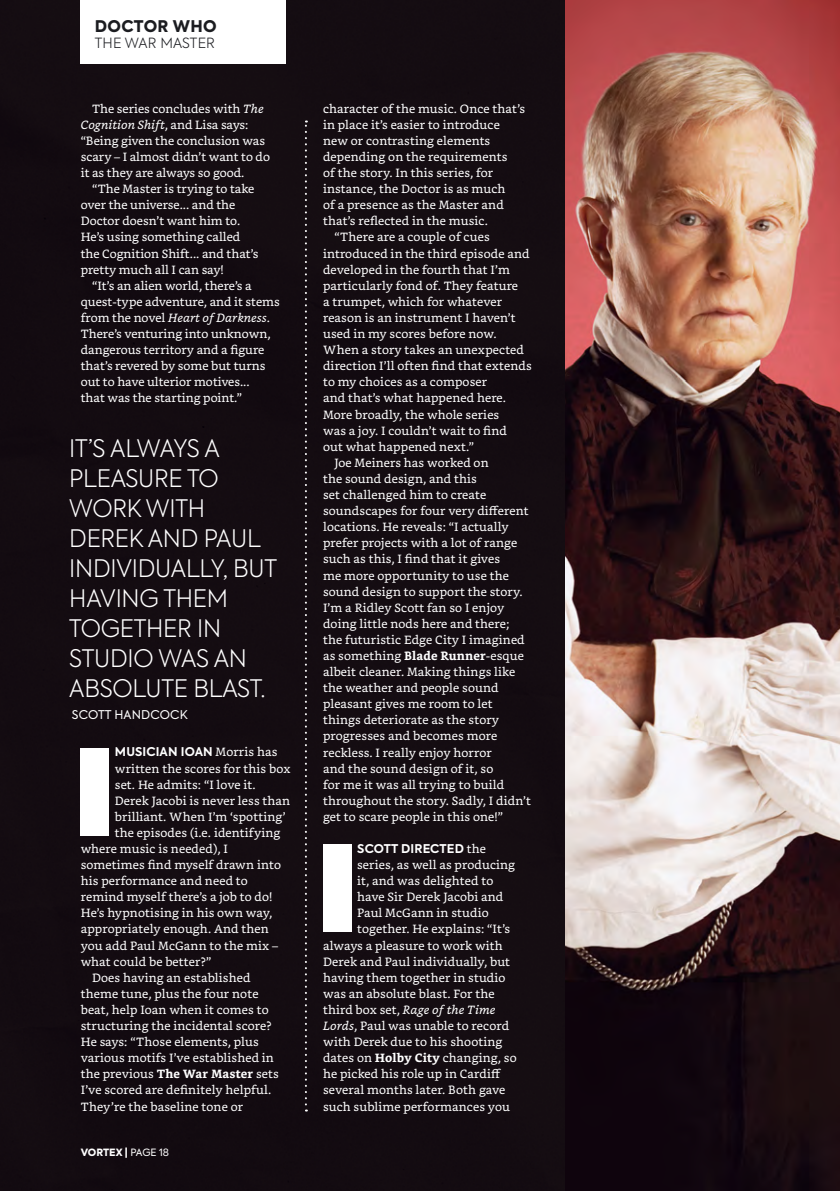
<style>
.page{position:relative;width:840px;height:1191px;background:#fff}
.page>*{position:absolute;margin:0;border:0;box-sizing:border-box;transform-origin:0 0}
.t1{font:300 24px/30px "Axiforma";letter-spacing:-.01em;color:#fff}
.t2{font:800 16px "Axiforma";letter-spacing:.02em;color:#1b1c20}
.t3{font:300 14px "Axiforma";letter-spacing:.01em;color:#1b1c20}
.t4{font:12px/16px "Bookerly";letter-spacing:.01em;color:#fff}
.t5{font:700 12px "Axiforma";letter-spacing:.01em;color:#fff}
.t6{font:italic 12px "Bookerly";letter-spacing:.01em;color:#fff}
.t7{font:12px "Axiforma";letter-spacing:.01em;color:#fff}
.t8{font:800 10px "Axiforma";color:#fff}
.s1{font-style:italic}
.s2{font-family:"Bookerly";font-weight:400}
.s3{font-weight:700}
.s4{font-weight:400}
.s5{font-style:normal}
</style>
<div class="page">
<div style="left:0;top:0;width:565px;height:1191px;background:#140c11"></div>
<hr style="left:839px;top:0;width:1px;height:1191px;background:#881625">
<img style="left:565px;top:0;width:274px;height:1191px">
<div style="left:323px;top:844px;width:28px;height:88px;background:#fff"></div>
<svg style="left:305px;top:120px;width:2px;height:991px"></svg>
<div style="left:81px;top:748px;width:28px;height:88px;background:#fff"></div>
<div style="left:81px;top:0;width:205px;height:64px;background:#fff"></div>
<h2 class="t2" style="left:95px;top:15px;width:123px">DOCTOR WHO</h2>
<p class="t3" style="left:95px;top:34px;width:121px">THE WAR MASTER</p>
<p class="t4" style="left:81px;top:100px;width:191px;text-indent:11px">The series concludes with <span class="s1">The<br>Cognition Shift</span>, and Lisa says: “Being given the conclusion was scary – I almost didn’t want to do it as they are always so good.</p>
<p class="t4" style="left:81px;top:181px;width:179px;text-indent:11px">“The Master is trying to take over the universe... and the<br>Doctor doesn’t want him to.<br>He’s using something called the Cognition Shift... and that’s pretty much all I can say!</p>
<p class="t4" style="left:81px;top:277px;width:200px;text-indent:11px">“It’s an alien world, there’s a quest-type adventure, and it stems from the novel <span class="s1">Heart of Darkness</span>.<br>There’s venturing into unknown, dangerous territory and a figure that’s revered by some but turns out to have ulterior motives...<br>that was the starting point.”</p>
<h1 class="t1" style="left:69px;top:433px;width:209px">IT’S ALWAYS A<br>PLEASURE TO<br>WORK WITH<br>DEREK AND PAUL<br>INDIVIDUALLY, BUT<br>HAVING THEM<br>TOGETHER IN<br>STUDIO WAS AN<br>ABSOLUTE BLAST.</h1>
<p class="t7" style="left:72px;top:707px;width:117px">SCOTT HANDCOCK</p>
<p class="t5" style="left:115px;top:744px;width:164px">MUSICIAN IOAN <span class="s2">Morris has</span></p>
<p class="t4" style="left:115px;top:760px;width:177px">written the scores for this box</p>
<p class="t4" style="left:115px;top:776px;width:142px">set. He admits: “I love it.</p>
<p class="t4" style="left:115px;top:792px;width:177px">Derek Jacobi is never less than</p>
<p class="t4" style="left:115px;top:808px;width:172px">brilliant. When I’m ‘spotting’</p>
<p class="t4" style="left:115px;top:824px;width:167px">the episodes (i.e. identifying</p>
<p class="t4" style="left:81px;top:841px;width:149px">where music is needed), I</p>
<p class="t4" style="left:81px;top:857px;width:201px">sometimes find myself drawn into</p>
<p class="t4" style="left:81px;top:873px;width:168px">his performance and need to</p>
<p class="t4" style="left:81px;top:889px;width:193px">remind myself there’s a job to do!</p>
<p class="t4" style="left:81px;top:905px;width:193px">He’s hypnotising in his own way,</p>
<p class="t4" style="left:81px;top:921px;width:189px">appropriately enough. And then</p>
<p class="t4" style="left:81px;top:937px;width:199px">you add Paul McGann to the mix –</p>
<p class="t4" style="left:81px;top:953px;width:132px">what could be better?”</p>
<p class="t4" style="left:81px;top:969px;width:199px;text-indent:11px">Does having an established theme tune, plus the four note beat, help Ioan when it comes to structuring the incidental score?<br>He says: “Those elements, plus various motifs I’ve established in the previous <span class="s3">The War Master</span> sets<br>I’ve scored are definitely helpful.<br>They’re the baseline tone or</p>
<p class="t8" style="left:81px;top:1145px;width:90px">VORTEX | <span class="s4">PAGE 18</span></p>
<p class="t4" style="left:323px;top:100px;width:203px">character of the music. Once that’s in place it’s easier to introduce new or contrasting elements depending on the requirements<br>of the story. In this series, for instance, the Doctor is as much<br>of a presence as the Master and that’s reflected in the music.</p>
<p class="t4" style="left:323px;top:229px;width:210px;text-indent:11px">“There are a couple of cues introduced in the third episode and developed in the fourth that I’m particularly fond of. They feature<br>a trumpet, which for whatever reason is an instrument I haven’t used in my scores before now.<br>When a story takes an unexpected direction I’ll often find that extends to my choices as a composer<br>and that’s what happened here.<br>More broadly, the whole series<br>was a joy. I couldn’t wait to find<br>out what happened next.”</p>
<p class="t4" style="left:323px;top:455px;width:209px;text-indent:11px">Joe Meiners has worked on<br>the sound design, and this<br>set challenged him to create soundscapes for four very different locations. He reveals: “I actually prefer projects with a lot of range such as this, I find that it gives<br>me more opportunity to use the sound design to support the story.<br>I’m a Ridley Scott fan so I enjoy doing little nods here and there; the futuristic Edge City I imagined as something <span class="s3">Blade Runner</span>-esque albeit cleaner. Making things like the weather and people sound pleasant gives me room to let things deteriorate as the story progresses and becomes more reckless. I really enjoy horror<br>and the sound design of it, so<br>for me it was all trying to build throughout the story. Sadly, I didn’t get to scare people in this one!”</p>
<p class="t5" style="left:357px;top:840px;width:130px">SCOTT DIRECTED <span class="s2">the</span></p>
<p class="t4" style="left:357px;top:857px;width:159px">series, as well as producing</p>
<p class="t4" style="left:357px;top:873px;width:138px">it, and was delighted to</p>
<p class="t4" style="left:357px;top:889px;width:148px">have Sir Derek Jacobi and</p>
<p class="t4" style="left:357px;top:905px;width:133px">Paul McGann in studio</p>
<p class="t4" style="left:357px;top:921px;width:154px">together. He explains: “It’s</p>
<p class="t4" style="left:323px;top:937px;width:181px">always a pleasure to work with</p>
<p class="t4" style="left:323px;top:953px;width:188px">Derek and Paul individually, but</p>
<p class="t4" style="left:323px;top:969px;width:184px">having them together in studio</p>
<p class="t4" style="left:323px;top:985px;width:173px">was an absolute blast. For the</p>
<p class="t6" style="left:323px;top:1002px;width:174px"><span class="s5">third box set,</span> Rage of the Time</p>
<p class="t4" style="left:323px;top:1018px;width:187px"><span class="s1">Lords</span>, Paul was unable to record</p>
<p class="t4" style="left:323px;top:1034px;width:181px">with Derek due to his shooting</p>
<p class="t4" style="left:323px;top:1050px;width:195px">dates on <span class="s3">Holby City</span> changing, so</p>
<p class="t4" style="left:323px;top:1066px;width:179px">he picked his role up in Cardiff</p>
<p class="t4" style="left:323px;top:1082px;width:184px">several months later. Both gave</p>
<p class="t4" style="left:323px;top:1098px;width:188px">such sublime performances you</p>
</div>
